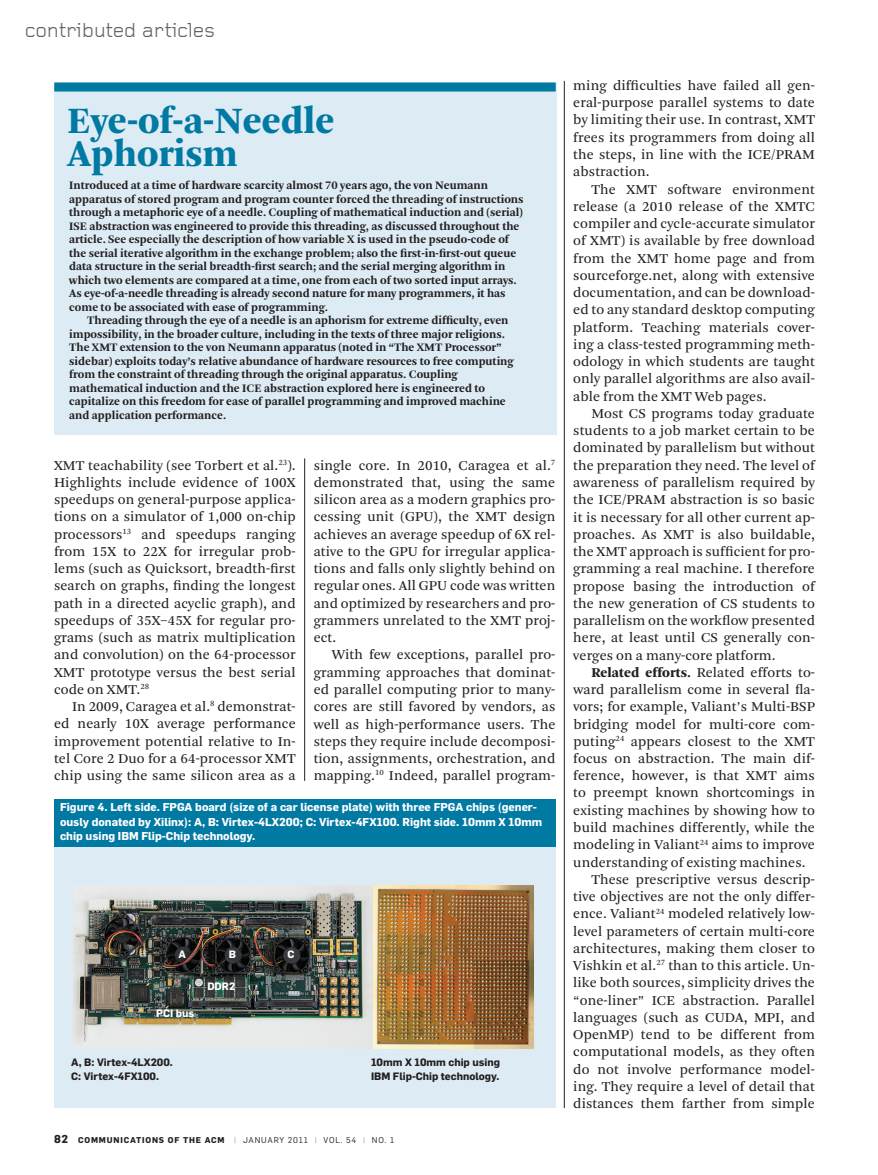
<style>
.page{position:relative;width:878px;height:1175px;background:#fff}
.page>*{position:absolute;margin:0;border:0;box-sizing:border-box;transform-origin:0 0}
.t1{font:900 39px/33px "Arnhem";color:#0079a3}
.t2{font:21px "Foundry Gridnik";letter-spacing:-.015em;color:#636366}
.t3{font:14.25px/17.2px "Arnhem Blond";letter-spacing:.005em;color:#231f20;text-align:justify}
.t4{font:700 12px/13.5px "Arnhem";color:#231f20}
.t5{font:700 11.25px/14.2px "Flama";color:#fff}
.t6{font:700 10.5px/13.5px "Flama";color:#231f20}
.t7{font:700 10.5px "Flama";color:#fff}
.t8{font:700 8.25px "Flama";letter-spacing:.1em;color:#231f20}
.s1{font-size:11.25px}
.s2{font-weight:400;color:#939598}
.s3{font-weight:400}
.s4{font-family:"Arnhem";font-weight:900}
</style>
<div class="page">
<hr style="left:564px;top:81px;width:1px;height:1027px;background:#231f20">
<hr style="left:304px;top:458px;width:1px;height:323px;background:#231f20">
<div style="left:54px;top:82px;width:502px;height:353px;background:#ddecf4"></div>
<div style="left:54px;top:82px;width:501px;height:10px;background:#0079a3"></div>
<div style="left:54px;top:815px;width:501px;height:292px;background:#ddecf4"></div>
<div style="left:54px;top:799px;width:501px;height:48px;background:#0079a3"></div>
<img style="left:73px;top:885px;width:461px;height:164px">
<h2 class="t2" style="left:25px;top:19px;width:192px">contributed articles</h2>
<h1 class="t1" style="left:68px;top:104px;width:268px">Eye-of-a-Needle<br>Aphorism</h1>
<p class="t4" style="left:69px;top:179px;width:456px">Introduced at a time of hardware scarcity almost 70 years ago, the von Neumann apparatus of stored program and program counter forced the threading of instructions through a metaphoric eye of a needle. Coupling of mathematical induction and (serial)<br>ISE abstraction was engineered to provide this threading, as discussed throughout the article. See especially the description of how variable X is used in the pseudo-code of the serial iterative algorithm in the exchange problem; also the first-in-first-out queue data structure in the serial breadth-first search; and the serial merging algorithm in which two elements are compared at a time, one from each of two sorted input arrays.<br>As eye-of-a-needle threading is already second nature for many programmers, it has come to be associated with ease of programming.</p>
<p class="t4" style="left:69px;top:314px;width:446px;text-indent:18px">Threading through the eye of a needle is an aphorism for extreme difficulty, even impossibility, in the broader culture, including in the texts of three major religions.<br>The XMT extension to the von Neumann apparatus (noted in “The XMT Processor” sidebar) exploits today’s relative abundance of hardware resources to free computing from the constraint of threading through the original apparatus. Coupling mathematical induction and the ICE abstraction explored here is engineered to capitalize on this freedom for ease of parallel programming and improved machine and application performance.</p>
<p class="t3" style="left:54px;top:456px;width:243px">XMT teachability (see Torbert et al.<sup>23</sup>).<br>Highlights include evidence of 100X speedups on general-purpose applica&shy;tions on a simulator of 1,000 on-chip processors<sup>13</sup> and speedups ranging from 15X to 22X for irregular prob&shy;lems (such as Quicksort, breadth-first search on graphs, finding the longest path in a directed acyclic graph), and speedups of 35X–45X for regular pro&shy;grams (such as matrix multiplication and convolution) on the 64-processor XMT prototype versus the best serial code on XMT.<sup>28</sup></p>
<p class="t3" style="left:54px;top:698px;width:243px;text-indent:18px">In 2009, Caragea et al.<sup>8</sup> demonstrat&shy;ed nearly 10X average performance improvement potential relative to In&shy;tel Core 2 Duo for a 64-processor XMT chip using the same silicon area as a</p>
<p class="t3" style="left:314px;top:457px;width:243px">single core. In 2010, Caragea et al.<sup>7 </sup>demonstrated that, using the same silicon area as a modern graphics pro&shy;cessing unit (GPU), the XMT design achieves an average speedup of 6X rel&shy;ative to the GPU for irregular applica&shy;tions and falls only slightly behind on regular ones. All GPU code was written and optimized by researchers and pro&shy;grammers unrelated to the XMT proj&shy;ect.</p>
<p class="t3" style="left:314px;top:646px;width:243px;text-indent:18px">With few exceptions, parallel pro&shy;gramming approaches that dominat&shy;ed parallel computing prior to many&shy;cores are still favored by vendors, as well as high-performance users. The steps they require include decomposi&shy;tion, assignments, orchestration, and mapping.<sup>10</sup> Indeed, parallel program-</p>
<p class="t5" style="left:60px;top:800px;width:484px">Figure 4. Left side. FPGA board (size of a car license plate) with three FPGA chips (gener&shy;ously donated by Xilinx): A, B: Virtex-4LX200; C: Virtex-4FX100. Right side. 10mm X 10mm chip using IBM Flip-Chip technology.</p>
<p class="t7" style="left:178px;top:947px;width:9px">A</p>
<p class="t7" style="left:229px;top:947px;width:9px">B</p>
<p class="t7" style="left:207px;top:980px;width:29px">DDR2</p>
<p class="t7" style="left:156px;top:1006px;width:40px">PCI bus</p>
<p class="t6" style="left:71px;top:1055px;width:103px">A, B: Virtex-4LX200.<br>C: Virtex-4FX100.</p>
<p class="t7" style="left:287px;top:947px;width:8px">C</p>
<p class="t6" style="left:371px;top:1055px;width:130px">10mm X 10mm chip using<br>IBM Flip-Chip technology.</p>
<p class="t8" style="left:54px;top:1134px;width:341px"><span class="s1">82</span> communications of the acm <span class="s2">|</span> <span class="s3">JANUARY 2011</span> <span class="s2">|</span> <span class="s3">VOL. 54</span> <span class="s2">|</span> <span class="s3">NO. 1</span></p>
<p class="t3" style="left:573px;top:77px;width:243px">ming difficulties have failed all gen&shy;eral-purpose parallel systems to date by limiting their use. In contrast, XMT frees its programmers from doing all the steps, in line with the ICE/PRAM abstraction.</p>
<p class="t3" style="left:573px;top:181px;width:243px;text-indent:18px">The XMT software environment release (a 2010 release of the XMTC compiler and cycle-accurate simulator of XMT) is available by free download from the XMT home page and from sourceforge.net, along with extensive documentation, and can be download&shy;ed to any standard desktop computing platform. Teaching materials cover&shy;ing a class-tested programming meth&shy;odology in which students are taught only parallel algorithms are also avail&shy;able from the XMT Web pages.</p>
<p class="t3" style="left:573px;top:405px;width:243px;text-indent:18px">Most CS programs today graduate students to a job market certain to be dominated by parallelism but without the preparation they need. The level of awareness of parallelism required by the ICE/PRAM abstraction is so basic it is necessary for all other current ap&shy;proaches. As XMT is also buildable, the XMT approach is sufficient for pro&shy;gramming a real machine. I therefore propose basing the introduction of the new generation of CS students to parallelism on the workflow presented here, at least until CS generally con&shy;verges on a many-core platform.</p>
<p class="t3" style="left:591px;top:664px;width:225px"><span class="s4">Related efforts.</span> Related efforts to-</p>
<p class="t3" style="left:573px;top:681px;width:243px">ward parallelism come in several fla-</p>
<p class="t3" style="left:573px;top:698px;width:243px">vors; for example, Valiant’s Multi-BSP</p>
<p class="t3" style="left:573px;top:715px;width:243px">bridging model for multi-core com-</p>
<p class="t3" style="left:573px;top:732px;width:243px">puting<sup>24</sup> appears closest to the XMT</p>
<p class="t3" style="left:573px;top:750px;width:243px">focus on abstraction. The main dif-</p>
<p class="t3" style="left:573px;top:767px;width:243px">ference, however, is that XMT aims</p>
<p class="t3" style="left:573px;top:784px;width:243px">to preempt known shortcomings in</p>
<p class="t3" style="left:573px;top:802px;width:243px">existing machines by showing how to</p>
<p class="t3" style="left:573px;top:819px;width:243px">build machines differently, while the</p>
<p class="t3" style="left:573px;top:836px;width:243px">modeling in Valiant<sup>24</sup> aims to improve</p>
<p class="t3" style="left:573px;top:853px;width:234px">understanding of existing machines.</p>
<p class="t3" style="left:591px;top:870px;width:225px">These prescriptive versus descrip-</p>
<p class="t3" style="left:573px;top:888px;width:243px">tive objectives are not the only differ-</p>
<p class="t3" style="left:573px;top:905px;width:243px">ence. Valiant<sup>24</sup> modeled relatively low-</p>
<p class="t3" style="left:573px;top:922px;width:243px">level parameters of certain multi-core</p>
<p class="t3" style="left:573px;top:939px;width:243px">architectures, making them closer to</p>
<p class="t3" style="left:573px;top:957px;width:243px">Vishkin et al.<sup>27</sup> than to this article. Un-</p>
<p class="t3" style="left:573px;top:974px;width:243px">like both sources, simplicity drives the</p>
<p class="t3" style="left:573px;top:991px;width:243px">“one-liner” ICE abstraction. Parallel</p>
<p class="t3" style="left:573px;top:1009px;width:243px">languages (such as CUDA, MPI, and</p>
<p class="t3" style="left:573px;top:1026px;width:243px">OpenMP) tend to be different from</p>
<p class="t3" style="left:573px;top:1043px;width:243px">computational models, as they often</p>
<p class="t3" style="left:573px;top:1060px;width:243px">do not involve performance model-</p>
<p class="t3" style="left:573px;top:1078px;width:243px">ing. They require a level of detail that</p>
<p class="t3" style="left:573px;top:1095px;width:243px">distances them farther from simple</p>
</div>
